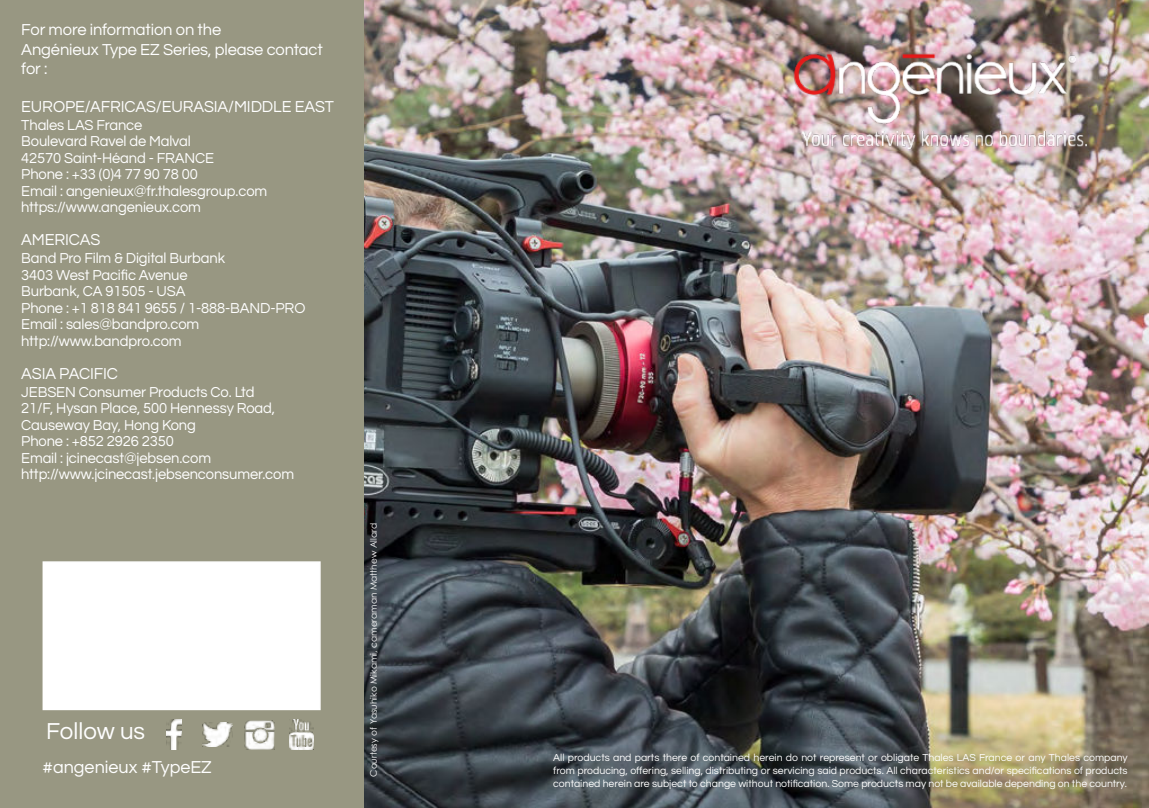
<style>
.page{position:relative;width:1149px;height:808px;background:#fff}
.page>*{position:absolute;margin:0;border:0;box-sizing:border-box;transform-origin:0 0}
.t1{font:24px "Questrial";color:#fff}
.t2{font:18px "Questrial";color:#fff}
.t3{font:16.5px/19.8px "Questrial";letter-spacing:-.01em;color:#fff}
.t4{font:15px/16.5px "Questrial";letter-spacing:-.01em;color:#fff}
.t5{font:10.5px/12.6px "Questrial";color:#fff;text-align:justify}
.t6{font:9px "Century Gothic";color:#fff}
</style>
<div class="page">
<img style="left:363px;top:0;width:785px;height:808px">
<div style="left:0;top:0;width:363px;height:808px;background:#989782"></div>
<img style="left:782px;top:34px;width:302px;height:103px">
<img style="left:166px;top:720px;width:16px;height:29px">
<img style="left:245px;top:720px;width:29px;height:29px">
<img style="left:203px;top:722px;width:30px;height:25px">
<img style="left:289px;top:720px;width:25px;height:29px">
<img style="left:802px;top:132px;width:283px;height:16px">
<div style="left:43px;top:561px;width:277px;height:149px;background:#fff;border:2px solid #fff"></div>
<p class="t3" style="left:21px;top:21px;width:303px">For more information on the<br>Angénieux Type EZ Series, please contact for :</p>
<p class="t3" style="left:21px;top:98px;width:314px">EUROPE/AFRICAS/EURASIA/MIDDLE EAST</p>
<p class="t4" style="left:21px;top:118px;width:247px">Thales LAS France<br>Boulevard Ravel de Malval<br>42570 Saint-Héand - FRANCE<br>Phone : +33 (0)4 77 90 78 00<br>Email : angenieux@fr.thalesgroup.com https://www.angenieux.com</p>
<p class="t3" style="left:21px;top:231px;width:81px">AMERICAS</p>
<p class="t4" style="left:21px;top:251px;width:285px">Band Pro Film &amp; Digital Burbank<br>3403 West Pacific Avenue<br>Burbank, CA 91505 - USA<br>Phone : +1 818 841 9655 / 1-888-BAND-PRO<br>Email : sales@bandpro.com http://www.bandpro.com</p>
<p class="t3" style="left:21px;top:365px;width:98px">ASIA PACIFIC</p>
<p class="t4" style="left:21px;top:385px;width:274px">JEBSEN Consumer Products Co. Ltd<br>21/F, Hysan Place, 500 Hennessy Road,<br>Causeway Bay, Hong Kong<br>Phone : +852 2926 2350<br>Email : jcinecast@jebsen.com http://www.jcinecast.jebsenconsumer.com</p>
<h1 class="t1" style="left:46px;top:722px;width:100px">Follow us</h1>
<p class="t2" style="left:43px;top:760px;width:171px">#angenieux #TypeEZ</p>
<p class="t6" style="left:370px;top:777px;width:255px;rotate:-90deg">Courtesy of Yasuhiko Mikami, cameraman Matthew Allard</p>
<p class="t5" style="left:553px;top:752px;width:576px">All products and parts there of contained herein do not represent or obligate Thales LAS France or any Thales company from producing, offering, selling, distributing or servicing said products. All characteristics and/or specifications of products contained herein are subject to change without notification. Some products may not be available depending on the country.</p>
</div>
